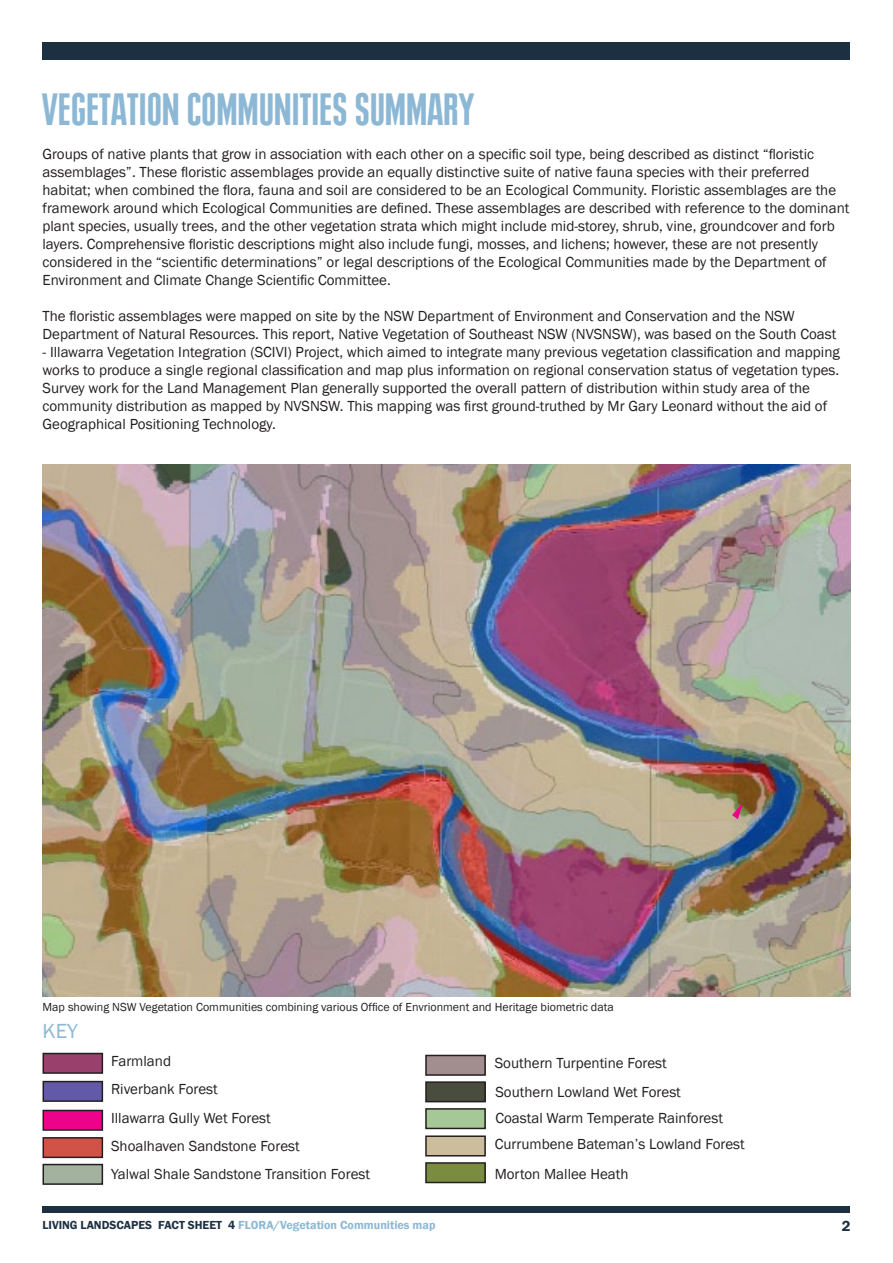
<style>
.page{position:relative;width:893px;height:1263px;background:#fff}
.page>*{position:absolute;margin:0;border:0;box-sizing:border-box;transform-origin:0 0}
.HEADING{font:900 extra-condensed 45px "Plak LT";letter-spacing:.025em;color:#8cb8d5}
.Subheading{font:21px "Franklin Gothic";color:#8cb8d5}
.Body{font:15px/18px "Franklin Gothic";color:#231f20}
.Page_Number_Bold{font:600 15px "Franklin Gothic";color:#1c3042}
.Captions-Photos{font:12px "Franklin Gothic";color:#231f20}
.Footer_Bold{font:600 12px "Franklin Gothic";color:#8cb8d5}
.s1{color:#1c3042}
</style>
<div class="page">
<div style="left:43px;top:1206px;width:807px;height:7px;background:#1c3042"></div>
<div style="left:43px;top:43px;width:807px;height:17px;background:#1c3042"></div>
<img style="left:43px;top:464px;width:807px;height:532px">
<div style="left:43px;top:1053px;width:59px;height:20px;background:#99406c"></div>
<div style="left:43px;top:1053px;width:60px;height:21px;border:2px solid #231f20"></div>
<div style="left:43px;top:1138px;width:59px;height:19px;background:#d15347"></div>
<div style="left:43px;top:1137px;width:60px;height:21px;border:2px solid #231f20"></div>
<div style="left:426px;top:1109px;width:59px;height:19px;background:#a6c896"></div>
<div style="left:425px;top:1108px;width:61px;height:21px;border:2px solid #231f20"></div>
<div style="left:426px;top:1082px;width:59px;height:20px;background:#494d3e"></div>
<div style="left:425px;top:1081px;width:61px;height:21px;border:2px solid #231f20"></div>
<div style="left:426px;top:1163px;width:59px;height:19px;background:#7a8c40"></div>
<div style="left:425px;top:1162px;width:61px;height:21px;border:2px solid #231f20"></div>
<div style="left:426px;top:1055px;width:59px;height:20px;background:#a28e8f"></div>
<div style="left:425px;top:1055px;width:61px;height:21px;border:2px solid #231f20"></div>
<div style="left:43px;top:1110px;width:59px;height:20px;background:#ed028c"></div>
<div style="left:43px;top:1110px;width:60px;height:21px;border:2px solid #231f20"></div>
<div style="left:43px;top:1164px;width:59px;height:20px;background:#a3b29f"></div>
<div style="left:43px;top:1164px;width:60px;height:21px;border:2px solid #231f20"></div>
<div style="left:43px;top:1081px;width:59px;height:20px;background:#6259a8"></div>
<div style="left:43px;top:1081px;width:60px;height:21px;border:2px solid #231f20"></div>
<div style="left:426px;top:1136px;width:59px;height:20px;background:#ccbd9c"></div>
<div style="left:425px;top:1135px;width:61px;height:21px;border:2px solid #231f20"></div>
<svg style="left:731px;top:803px;width:13px;height:17px"></svg>
<p class="HEADING" style="left:43px;top:83px;width:433px">VEGETATION COMMUNITIES SUMMARY</p>
<p class="Body" style="left:43px;top:146px;width:808px">Groups of native plants that grow in association with each other on a specific soil type, being described as distinct “floristic assemblages”. These floristic assemblages provide an equally distinctive suite of native fauna species with their preferred habitat; when combined the flora, fauna and soil are considered to be an Ecological Community. Floristic assemblages are the framework around which Ecological Communities are defined. These assemblages are described with reference to the dominant plant species, usually trees, and the other vegetation strata which might include mid-storey, shrub, vine, groundcover and forb layers. Comprehensive floristic descriptions might also include fungi, mosses, and lichens; however, these are not presently considered in the “scientific determinations” or legal descriptions of the Ecological Communities made by the Department of Environment and Climate Change Scientific Committee.</p>
<p class="Body" style="left:43px;top:308px;width:795px">The floristic assemblages were mapped on site by the NSW Department of Environment and Conservation and the NSW<br>Department of Natural Resources. This report, Native Vegetation of Southeast NSW (NVSNSW), was based on the South Coast</p>
<p class="Body" style="left:43px;top:344px;width:799px">- Illawarra Vegetation Integration (SCIVI) Project, which aimed to integrate many previous vegetation classification and mapping works to produce a single regional classification and map plus information on regional conservation status of vegetation types.<br>Survey work for the Land Management Plan generally supported the overall pattern of distribution within study area of the community distribution as mapped by NVSNSW. This mapping was first ground-truthed by Mr Gary Leonard without the aid of Geographical Positioning Technology.</p>
<p class="Captions-Photos" style="left:43px;top:999px;width:573px">Map showing NSW Vegetation Communities combining various Office of Envrionment and Heritage biometric data</p>
<p class="Subheading" style="left:43px;top:1018px;width:37px">KEY</p>
<p class="Body" style="left:111px;top:1052px;width:62px">Farmland</p>
<p class="Body" style="left:111px;top:1081px;width:108px">Riverbank Forest</p>
<p class="Body" style="left:111px;top:1109px;width:161px">Illawarra Gully Wet Forest</p>
<p class="Body" style="left:495px;top:1054px;width:174px">Southern Turpentine Forest</p>
<p class="Body" style="left:495px;top:1084px;width:187px">Southern Lowland Wet Forest</p>
<p class="Body" style="left:495px;top:1109px;width:229px">Coastal Warm Temperate Rainforest</p>
<p class="Body" style="left:111px;top:1137px;width:190px">Shoalhaven Sandstone Forest</p>
<p class="Body" style="left:495px;top:1135px;width:252px">Currumbene Bateman’s Lowland Forest</p>
<p class="Body" style="left:111px;top:1165px;width:261px">Yalwal Shale Sandstone Transition Forest</p>
<p class="Body" style="left:495px;top:1165px;width:135px">Morton Mallee Heath</p>
<p class="Footer_Bold" style="left:43px;top:1217px;width:394px"><span class="s1">LIVING LANDSCAPES FACT SHEET 4</span> FLORA/Vegetation Communities map</p>
<p class="Page_Number_Bold" style="left:842px;top:1217px;width:10px">2</p>
</div>
